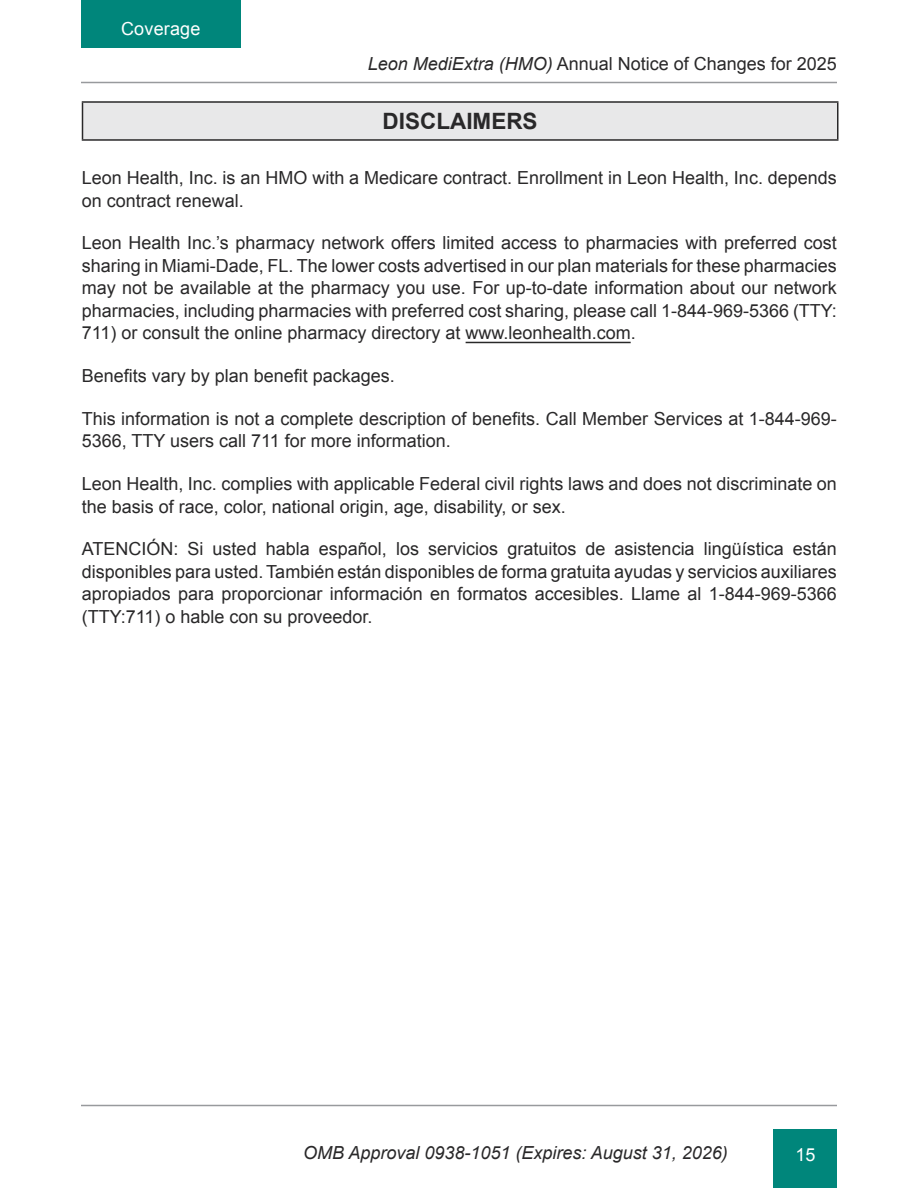
<style>
.page{position:relative;width:918px;height:1188px;background:#fff}
.page>*{position:absolute;margin:0;border:0;box-sizing:border-box;transform-origin:0 0}
.t1{font:700 22.5px "Arial";color:#292829}
.t2{font:18px/22.5px "Arial";color:#292829}
.t3{font:italic 18px "Arial";color:#292829}
.t4{font:18px "Arial";letter-spacing:.01em;color:#fff}
.s1{font-style:italic}
</style>
<div class="page">
<hr style="left:81px;top:82px;width:756px;height:1px;background:#989a9d">
<hr style="left:81px;top:1105px;width:756px;height:1px;background:#989a9d">
<div style="left:774px;top:1129px;width:63px;height:59px;background:#00867b"></div>
<div style="left:81px;top:0;width:160px;height:48px;background:#00867b"></div>
<hr style="left:466px;top:342px;width:165px;height:1px;background:#292829">
<div style="left:82px;top:102px;width:756px;height:38px;background:#e8e8e9"></div>
<hr style="left:82px;top:103px;width:1px;height:36px;background:#292829">
<hr style="left:82px;top:101px;width:756px;height:2px;background:#292829">
<hr style="left:837px;top:103px;width:1px;height:36px;background:#292829">
<hr style="left:82px;top:139px;width:756px;height:2px;background:#292829">
<p class="t4" style="left:121px;top:17px;width:81px">Coverage</p>
<p class="t2" style="left:368px;top:53px;width:471px"><span class="s1">Leon MediExtra (HMO)</span> Annual Notice of Changes for 2025</p>
<p class="t1" style="left:383px;top:106px;width:157px">DISCLAIMERS</p>
<p class="t2" style="left:82px;top:167px;width:757px">Leon Health, Inc. is an HMO with a Medicare contract. Enrollment in Leon Health, Inc. depends on contract renewal.</p>
<p class="t2" style="left:82px;top:232px;width:757px;text-align:justify">Leon Health Inc.’s pharmacy network offers limited access to pharmacies with preferred cost sharing in Miami-Dade, FL. The lower costs advertised in our plan materials for these pharmacies may not be available at the pharmacy you use. For up-to-date information about our network pharmacies, including pharmacies with preferred cost sharing, please call 1-844-969-5366 (TTY:<br>711) or consult the online pharmacy directory at www.leonhealth.com.</p>
<p class="t2" style="left:82px;top:365px;width:315px">Benefits vary by plan benefit packages.</p>
<p class="t2" style="left:82px;top:408px;width:757px">This information is not a complete description of benefits. Call Member Services at 1-844-969-<br>5366, TTY users call 711 for more information.</p>
<p class="t2" style="left:82px;top:473px;width:757px">Leon Health, Inc. complies with applicable Federal civil rights laws and does not discriminate on the basis of race, color, national origin, age, disability, or sex.</p>
<p class="t2" style="left:82px;top:538px;width:757px;text-align:justify">ATENCIÓN: Si usted habla español, los servicios gratuitos de asistencia lingüística están disponibles para usted. También están disponibles de forma gratuita ayudas y servicios auxiliares apropiados para proporcionar información en formatos accesibles. Llame al 1-844-969-5366 (TTY:711) o hable con su proveedor.</p>
<p class="t3" style="left:303px;top:1141px;width:426px">OMB Approval 0938-1051 (Expires: August 31, 2026)</p>
<p class="t4" style="left:795px;top:1142px;width:22px">15</p>
</div>
